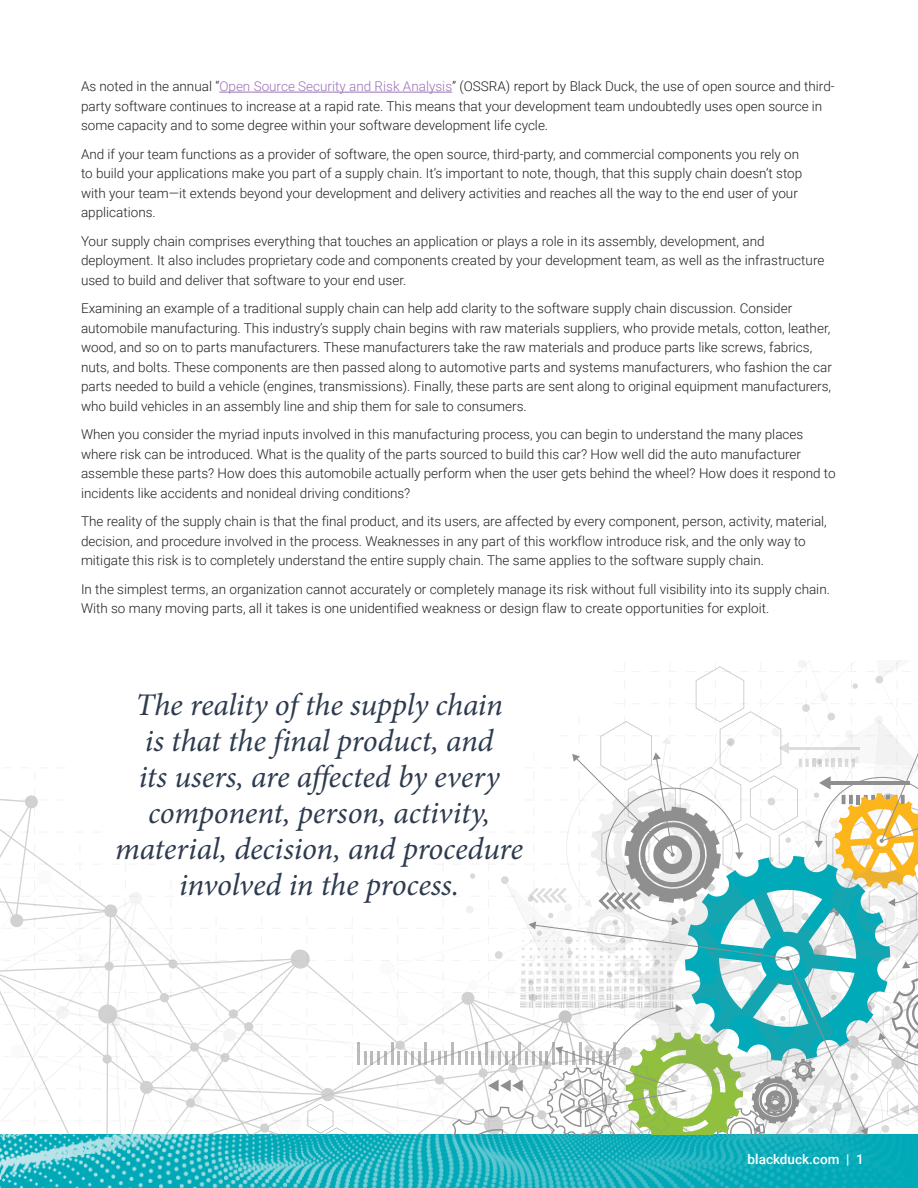
<style>
.page{position:relative;width:918px;height:1188px;background:#fff}
.page>*{position:absolute;margin:0;border:0;box-sizing:border-box;transform-origin:0 0}
.BODY_COPY{font:italic 31.5px/36px "Minion Pro";letter-spacing:-.01em;color:#2e3b4e;text-align:center}
.BODY_COPY-2{font:300 13.5px/19.5px "Roboto";color:#231f20}
.t1{font:500 13.5px "Roboto";color:#fff}
.s1{color:#9a73b8}
</style>
<div class="page">
<img style="left:0;top:1136px;width:918px;height:52px">
<svg style="left:0;top:660px;width:918px;height:476px"></svg>
<hr style="left:219px;top:92px;width:233px;height:1px;background:#9a73b8">
<p class="BODY_COPY-2" style="left:81px;top:76px;width:755px">As noted in the annual “<span class="s1">Open Source Security and Risk Analysis</span>” (OSSRA) report by Black Duck, the use of open source and third&shy;party software continues to increase at a rapid rate. This means that your development team undoubtedly uses open source in some capacity and to some degree within your software development life cycle.</p>
<p class="BODY_COPY-2" style="left:81px;top:144px;width:723px">And if your team functions as a provider of software, the open source, third-party, and commercial components you rely on to build your applications make you part of a supply chain. It’s important to note, though, that this supply chain doesn’t stop with your team—it extends beyond your development and delivery activities and reaches all the way to the end user of your applications.</p>
<p class="BODY_COPY-2" style="left:81px;top:231px;width:745px">Your supply chain comprises everything that touches an application or plays a role in its assembly, development, and deployment. It also includes proprietary code and components created by your development team, as well as the infrastructure used to build and deliver that software to your end user.</p>
<p class="BODY_COPY-2" style="left:81px;top:298px;width:752px">Examining an example of a traditional supply chain can help add clarity to the software supply chain discussion. Consider automobile manufacturing. This industry’s supply chain begins with raw materials suppliers, who provide metals, cotton, leather, wood, and so on to parts manufacturers. These manufacturers take the raw materials and produce parts like screws, fabrics, nuts, and bolts. These components are then passed along to automotive parts and systems manufacturers, who fashion the car parts needed to build a vehicle (engines, transmissions). Finally, these parts are sent along to original equipment manufacturers, who build vehicles in an assembly line and ship them for sale to consumers.</p>
<p class="BODY_COPY-2" style="left:81px;top:424px;width:756px">When you consider the myriad inputs involved in this manufacturing process, you can begin to understand the many places where risk can be introduced. What is the quality of the parts sourced to build this car? How well did the auto manufacturer assemble these parts? How does this automobile actually perform when the user gets behind the wheel? How does it respond to incidents like accidents and nonideal driving conditions?</p>
<p class="BODY_COPY-2" style="left:81px;top:511px;width:747px">The reality of the supply chain is that the final product, and its users, are affected by every component, person, activity, material, decision, and procedure involved in the process. Weaknesses in any part of this workflow introduce risk, and the only way to mitigate this risk is to completely understand the entire supply chain. The same applies to the software supply chain.</p>
<p class="BODY_COPY-2" style="left:81px;top:579px;width:750px">In the simplest terms, an organization cannot accurately or completely manage its risk without full visibility into its supply chain.<br>With so many moving parts, all it takes is one unidentified weakness or design flaw to create opportunities for exploit.</p>
<p class="BODY_COPY" style="left:115px;top:687px;width:409px">The reality of the supply chain<br>is that the final product, and<br>its users, are affected by every component, person, activity, material, decision, and procedure involved in the process.</p>
<p class="t1" style="left:748px;top:1149px;width:118px">blackduck.com | 1</p>
</div>
